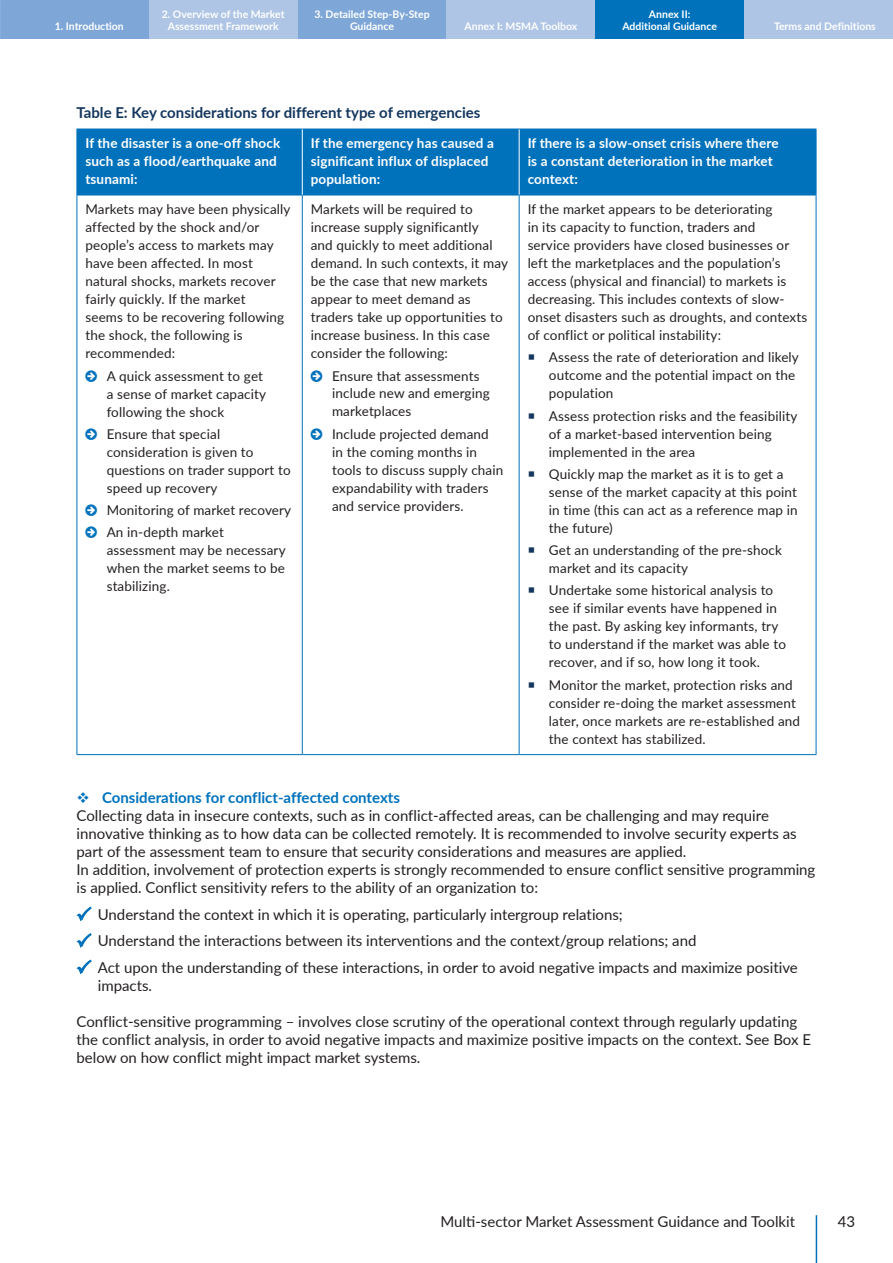
<style>
.page{position:relative;width:893px;height:1263px;background:#fff}
.page>*{position:absolute;margin:0;border:0;box-sizing:border-box;transform-origin:0 0}
.t1{font:15px/18px "Lato";color:#231f20}
.t2{font:700 15px "Lato";color:#14365e}
.t3{font:13.5px/18px "Lato";letter-spacing:.01em;color:#231f20}
.t4{font:700 13.5px/18px "Lato";letter-spacing:.01em;color:#fff}
.t5{font:700 10.5px/12px "Lato";color:#fff;text-align:center}
.s1{color:#0072bc}
.s2{font-weight:700;color:#0072bc}
</style>
<div class="page">
<hr style="left:816px;top:1215px;width:1px;height:48px;background:#0072bc">
<div style="left:0;top:0;width:149px;height:38px;background:#7ea7d8"></div>
<div style="left:149px;top:0;width:149px;height:38px;background:#aec5e5"></div>
<div style="left:298px;top:0;width:148px;height:38px;background:#7ea7d8"></div>
<div style="left:595px;top:0;width:149px;height:38px;background:#0072bc"></div>
<div style="left:744px;top:0;width:149px;height:38px;background:#aec5e5"></div>
<div style="left:446px;top:0;width:149px;height:38px;background:#aec5e5"></div>
<div style="left:78px;top:130px;width:738px;height:65px;background:#0072bc"></div>
<hr style="left:77px;top:129px;width:225px;height:1px;background:#0072bc">
<hr style="left:77px;top:129px;width:1px;height:66px;background:#0072bc">
<hr style="left:302px;top:129px;width:217px;height:1px;background:#0072bc">
<hr style="left:519px;top:129px;width:297px;height:1px;background:#0072bc">
<hr style="left:816px;top:129px;width:1px;height:66px;background:#0072bc">
<hr style="left:77px;top:195px;width:225px;height:1px;background:#0072bc">
<hr style="left:77px;top:195px;width:1px;height:559px;background:#0072bc">
<hr style="left:302px;top:195px;width:217px;height:1px;background:#0072bc">
<hr style="left:302px;top:195px;width:1px;height:559px;background:#0072bc">
<hr style="left:519px;top:195px;width:297px;height:1px;background:#0072bc">
<hr style="left:519px;top:195px;width:1px;height:559px;background:#0072bc">
<hr style="left:816px;top:195px;width:1px;height:559px;background:#0072bc">
<hr style="left:77px;top:754px;width:225px;height:1px;background:#0072bc">
<hr style="left:302px;top:754px;width:217px;height:1px;background:#0072bc">
<hr style="left:519px;top:754px;width:297px;height:1px;background:#0072bc">
<hr style="left:302px;top:129px;width:1px;height:66px;background:#fff">
<hr style="left:519px;top:129px;width:1px;height:66px;background:#fff">
<p class="t5" style="left:55px;top:19px;width:71px">1. Introduction</p>
<p class="t5" style="left:162px;top:7px;width:124px">2. Overview of the Market<br>Assessment Framework</p>
<p class="t5" style="left:314px;top:7px;width:117px">3. Detailed Step-By-Step<br>Guidance</p>
<p class="t5" style="left:649px;top:7px;width:43px">Annex II:</p>
<p class="t5" style="left:464px;top:19px;width:114px">Annex I: MSMA Toolbox</p>
<p class="t5" style="left:622px;top:19px;width:96px">Additional Guidance</p>
<p class="t5" style="left:774px;top:19px;width:103px">Terms and Definitions</p>
<p class="t2" style="left:77px;top:102px;width:405px">Table E: Key considerations for different type of emergencies</p>
<p class="t4" style="left:85px;top:134px;width:196px">If the disaster is a one-off shock such as a flood/earthquake and tsunami:</p>
<p class="t4" style="left:311px;top:134px;width:185px">If the emergency has caused a significant influx of displaced population:</p>
<p class="t4" style="left:528px;top:134px;width:252px">If there is a slow-onset crisis where there is a constant deterioration in the market context:</p>
<p class="t3" style="left:85px;top:200px;width:207px">Markets may have been physically affected by the shock and/or people’s access to markets may have been affected. In most natural shocks, markets recover fairly quickly. If the market<br>seems to be recovering following the shock, the following is recommended:</p>
<p class="t3" style="left:107px;top:366px;width:161px">A quick assessment to get a sense of market capacity following the shock</p>
<p class="t3" style="left:107px;top:424px;width:186px">Ensure that special consideration is given to questions on trader support to speed up recovery</p>
<p class="t3" style="left:107px;top:498px;width:186px;line-height:22.2px">Monitoring of market recovery<br>An in-depth market</p>
<p class="t3" style="left:107px;top:541px;width:180px;text-align:justify">assessment may be necessary when the market seems to be stabilizing.</p>
<p class="t3" style="left:528px;top:200px;width:281px">If the market appears to be deteriorating<br>in its capacity to function, traders and<br>service providers have closed businesses or left the marketplaces and the population’s access (physical and financial) to markets is decreasing. This includes contexts of slow&shy;onset disasters such as droughts, and contexts of conflict or political instability:</p>
<p class="t3" style="left:549px;top:348px;width:251px">Assess the rate of deterioration and likely outcome and the potential impact on the population</p>
<p class="t3" style="left:549px;top:406px;width:250px">Assess protection risks and the feasibility of a market-based intervention being implemented in the area</p>
<p class="t3" style="left:549px;top:464px;width:250px">Quickly map the market as it is to get a sense of the market capacity at this point in time (this can act as a reference map in the future)</p>
<p class="t3" style="left:549px;top:541px;width:235px">Get an understanding of the pre-shock market and its capacity</p>
<p class="t3" style="left:549px;top:581px;width:239px">Undertake some historical analysis to see if similar events have happened in the past. By asking key informants, try to understand if the market was able to recover, and if so, how long it took.</p>
<p class="t3" style="left:549px;top:675px;width:253px">Monitor the market, protection risks and consider re-doing the market assessment later, once markets are re-established and the context has stabilized.</p>
<p class="t3" style="left:311px;top:200px;width:199px">Markets will be required to increase supply significantly<br>and quickly to meet additional demand. In such contexts, it may be the case that new markets appear to meet demand as traders take up opportunities to increase business. In this case consider the following:</p>
<p class="t3" style="left:332px;top:366px;width:159px">Ensure that assessments include new and emerging marketplaces</p>
<p class="t3" style="left:332px;top:424px;width:173px">Include projected demand<br>in the coming months in tools to discuss supply chain expandability with traders and service providers.</p>
<p class="t1" style="left:77px;top:788px;width:740px"><span class="s1">❖</span> <span class="s2">Considerations for conflict-affected contexts<br></span>Collecting data in insecure contexts, such as in conflict-affected areas, can be challenging and may require innovative thinking as to how data can be collected remotely. It is recommended to involve security experts as part of the assessment team to ensure that security considerations and measures are applied.<br>In addition, involvement of protection experts is strongly recommended to ensure conflict sensitive programming is applied. Conflict sensitivity refers to the ability of an organization to:</p>
<p class="t1" style="left:77px;top:904px;width:548px"><span class="s1">✓</span> Understand the context in which it is operating, particularly intergroup relations;</p>
<p class="t1" style="left:77px;top:931px;width:621px"><span class="s1">✓</span> Understand the interactions between its interventions and the context/group relations; and</p>
<p class="t1" style="left:98px;top:957px;width:701px;text-indent:-21px"><span class="s1">✓</span> Act upon the understanding of these interactions, in order to avoid negative impacts and maximize positive impacts.</p>
<p class="t1" style="left:77px;top:1011px;width:736px">Conflict-sensitive programming – involves close scrutiny of the operational context through regularly updating the conflict analysis, in order to avoid negative impacts and maximize positive impacts on the context. See Box E below on how conflict might impact market systems.</p>
<p class="t1" style="left:440px;top:1212px;width:356px">Multi-sector Market Assessment Guidance and Toolkit</p>
<p class="t1" style="left:838px;top:1212px;width:19px">43</p>
</div>
